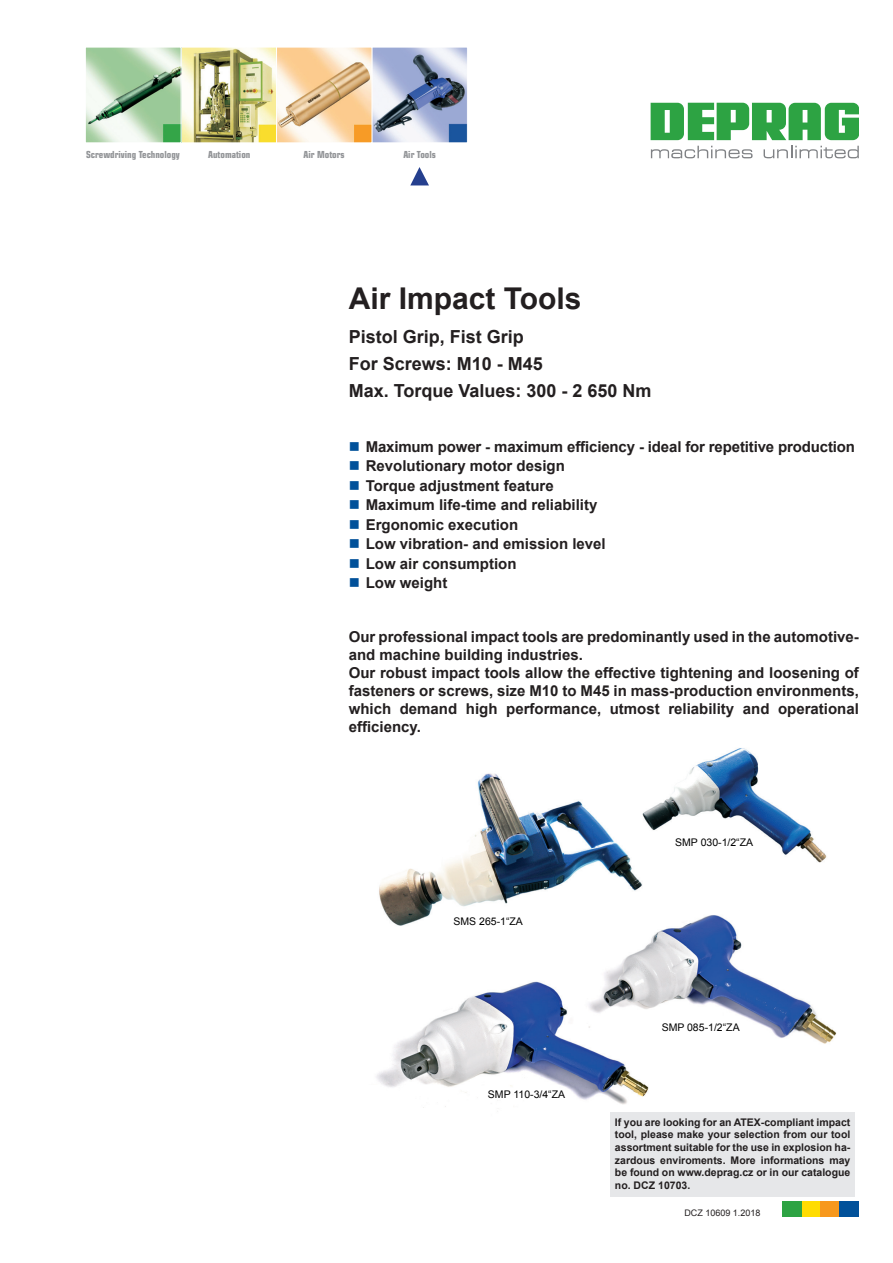
<style>
.page{position:relative;width:893px;height:1263px;background:#fff}
.page>*{position:absolute;margin:0;border:0;box-sizing:border-box;transform-origin:0 0}
.t1{font:700 30px "Arial";color:#231f20}
.t2{font:700 18px/27px "Arial";color:#231f20}
.t3{font:700 15px/18px "Arial";color:#231f20}
.t4{font:700 10.5px/12.6px "Arial";color:#231f20;text-align:justify}
.t5{font:10.5px "Arial";color:#000}
.t6{font:700 condensed 9.75px "Eurostile LT Std";color:#939598}
.t7{font:9px "Arial";color:#231f20}
.s1{color:#01519a}
</style>
<div class="page">
<div style="left:801px;top:1201px;width:20px;height:15px;background:#ffdc01"></div>
<div style="left:820px;top:1201px;width:20px;height:15px;background:#f7981d"></div>
<div style="left:840px;top:1201px;width:19px;height:15px;background:#01519a"></div>
<div style="left:782px;top:1201px;width:19px;height:15px;background:#2da343"></div>
<svg style="left:410px;top:167px;width:19px;height:19px"></svg>
<img style="left:87px;top:49px;width:379px;height:92px">
<div style="left:371px;top:47px;width:97px;height:96px;border:1px solid #fff"></div>
<div style="left:276px;top:47px;width:96px;height:96px;border:1px solid #fff"></div>
<div style="left:180px;top:47px;width:97px;height:96px;border:1px solid #fff"></div>
<div style="left:85px;top:47px;width:96px;height:96px;border:1px solid #fff"></div>
<svg style="left:651px;top:103px;width:208px;height:37px"></svg>
<svg style="left:651px;top:146px;width:101px;height:12px"></svg>
<svg style="left:764px;top:146px;width:95px;height:12px"></svg>
<img style="left:376px;top:748px;width:461px;height:393px">
<div style="left:611px;top:1112px;width:244px;height:85px;background:#e6e7e9"></div>
<p class="t6" style="left:86px;top:149px;width:95px">Screwdriving Technology</p>
<p class="t6" style="left:208px;top:149px;width:44px">Automation</p>
<p class="t6" style="left:304px;top:149px;width:43px">Air Motors</p>
<p class="t6" style="left:403px;top:149px;width:34px">Air Tools</p>
<h1 class="t1" style="left:349px;top:279px;width:234px">Air Impact Tools</h1>
<p class="t2" style="left:349px;top:324px;width:304px">Pistol Grip, Fist Grip<br>For Screws: M10 - M45<br>Max. Torque Values: 300 - 2 650 Nm</p>
<p class="t3" style="left:349px;top:438px;width:508px"><span class="s1">■</span> Maximum power - maximum efficiency - ideal for repetitive production</p>
<p class="t3" style="left:349px;top:457px;width:218px"><span class="s1">■</span> Revolutionary motor design</p>
<p class="t3" style="left:349px;top:477px;width:207px"><span class="s1">■</span> Torque adjustment feature</p>
<p class="t3" style="left:349px;top:496px;width:250px"><span class="s1">■</span> Maximum life-time and reliability</p>
<p class="t3" style="left:349px;top:516px;width:171px"><span class="s1">■</span> Ergonomic execution</p>
<p class="t3" style="left:349px;top:535px;width:259px"><span class="s1">■</span> Low vibration- and emission level</p>
<p class="t3" style="left:349px;top:555px;width:169px"><span class="s1">■</span> Low air consumption</p>
<p class="t3" style="left:349px;top:574px;width:100px"><span class="s1">■</span> Low weight</p>
<p class="t3" style="left:349px;top:628px;width:512px">Our professional impact tools are predominantly used in the automotive&shy;and machine building industries.<br>Our robust impact tools allow the effective tightening and loosening of fasteners or screws, size M10 to M45 in mass-production environments, which demand high performance, utmost reliability and operational efficiency.</p>
<p class="t5" style="left:454px;top:915px;width:71px">SMS 265-1“ZA</p>
<p class="t5" style="left:488px;top:1088px;width:79px">SMP 110-3/4“ZA</p>
<p class="t5" style="left:675px;top:835px;width:80px">SMP 030-1/2“ZA</p>
<p class="t5" style="left:662px;top:1021px;width:80px">SMP 085-1/2“ZA</p>
<p class="t4" style="left:615px;top:1116px;width:237px">If you are looking for an ATEX-compliant impact tool, please make your selection from our tool assortment suitable for the use in explosion ha&shy;zardous enviroments. More informations may be found on www.deprag.cz or in our catalogue no. DCZ 10703.</p>
<p class="t7" style="left:684px;top:1207px;width:78px">DCZ 10609 1.2018</p>
</div>
